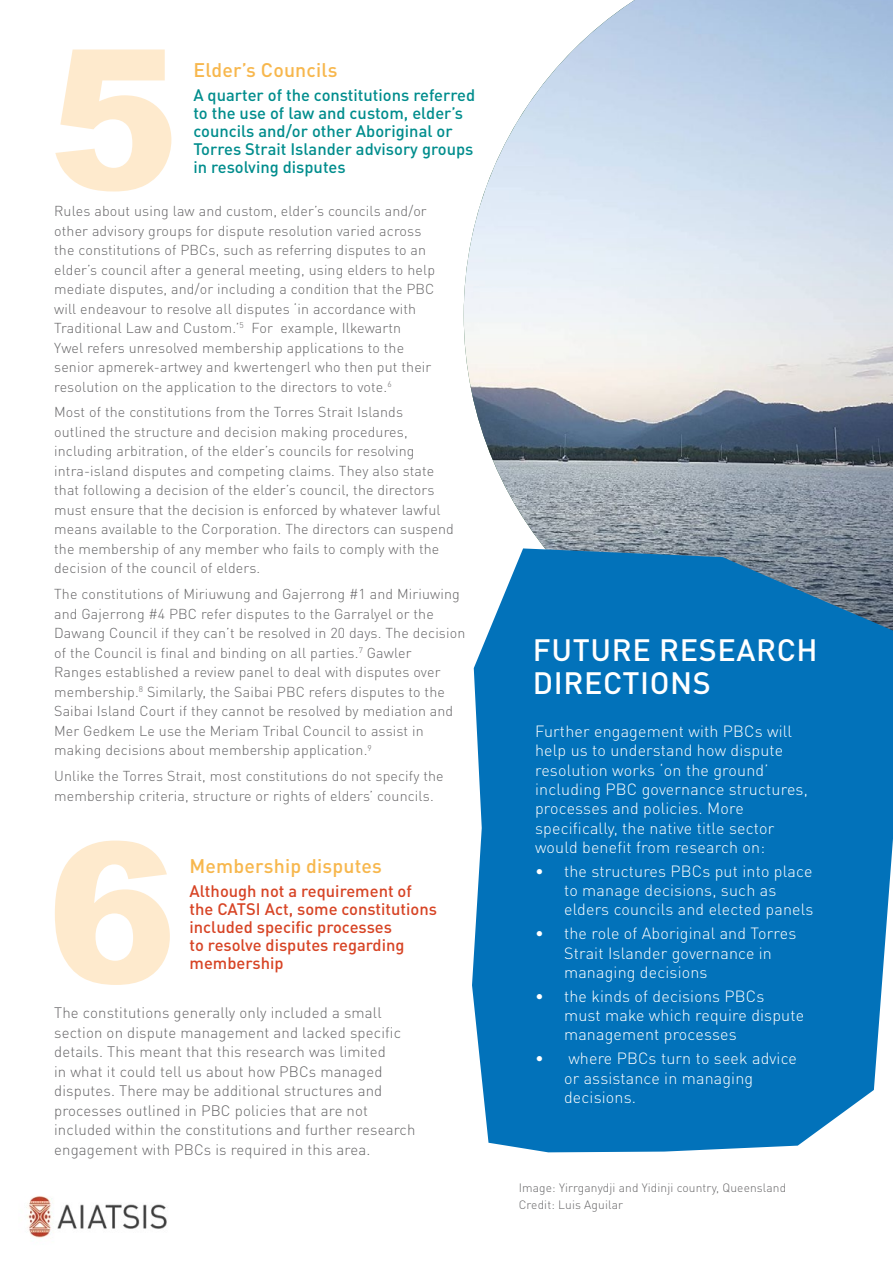
<style>
.page{position:relative;width:893px;height:1263px;background:#fff}
.page>*{position:absolute;margin:0;border:0;box-sizing:border-box;transform-origin:0 0}
.t1{font:900 195px "Arial";color:#feeacd}
.Head_1{font:500 30.6px/32.2px "DINOT";letter-spacing:.02em;color:#fff}
.Head_1-2{font:500 19.5px "DINOT";letter-spacing:.01em;color:#f7b74d}
.Head_2{font:500 16.5px/18px "DINOT";color:#008d8d}
.Head_2-2{font:500 16.5px/18px "DINOT";color:#d74425}
.Body_2{font:300 16.05px/19.4px "DINOT";letter-spacing:.01em;color:#fff}
.Body{font:300 15px/19.5px "DINOT";letter-spacing:.01em;color:#676668}
.Body-2{font:300 14.25px/19.5px "DINOT";letter-spacing:.01em;color:#676668}
.Body_2-2{font:300 12px/16.5px "DINOT";letter-spacing:.01em;color:#676668}
</style>
<div class="page">
<img style="left:27px;top:1196px;width:140px;height:42px">
<img style="left:464px;top:0;width:429px;height:548px">
<svg style="left:472px;top:548px;width:421px;height:604px;background:#1279bb"></svg>
<p class="t1" style="left:49px;top:-22px;width:132px">5</p>
<p class="Head_1-2" style="left:193px;top:57px;width:146px">Elder’s Councils</p>
<p class="Head_2" style="left:193px;top:86px;width:283px">A quarter of the constitutions referred to the use of law and custom, elder’s councils and/or other Aboriginal or Torres Strait Islander advisory groups</p>
<p class="Head_2" style="left:193px;top:158px;width:154px">in resolving disputes</p>
<p class="Body-2" style="left:54px;top:201px;width:382px">Rules about using law and custom, elder’s councils and/or other advisory groups for dispute resolution varied across the constitutions of PBCs, such as referring disputes to an elder’s council after a general meeting, using elders to help mediate disputes, and/or including a condition that the PBC will endeavour to resolve all disputes ‘in accordance with Traditional Law and Custom.’<sup>5</sup> For example, Ilkewartn<br>Ywel refers unresolved membership applications to the senior apmerek-artwey and kwertengerl who then put their resolution on the application to the directors to vote.<sup>6</sup></p>
<p class="Body-2" style="left:54px;top:402px;width:401px">Most of the constitutions from the Torres Strait Islands outlined the structure and decision making procedures, including arbitration, of the elder’s councils for resolving intra-island disputes and competing claims. They also state that following a decision of the elder’s council, the directors must ensure that the decision is enforced by whatever lawful means available to the Corporation. The directors can suspend the membership of any member who fails to comply with the decision of the council of elders.</p>
<p class="Body-2" style="left:54px;top:584px;width:413px">The constitutions of Miriuwung and Gajerrong #1 and Miriuwing and Gajerrong #4 PBC refer disputes to the Garralyel or the Dawang Council if they can’t be resolved in 20 days. The decision of the Council is final and binding on all parties.<sup>7</sup> Gawler<br>Ranges established a review panel to deal with disputes over membership.<sup>8</sup> Similarly, the Saibai PBC refers disputes to the Saibai Island Court if they cannot be resolved by mediation and Mer Gedkem Le use the Meriam Tribal Council to assist in making decisions about membership application.<sup>9</sup></p>
<p class="Body-2" style="left:54px;top:766px;width:391px">Unlike the Torres Strait, most constitutions do not specify the membership criteria, structure or rights of elders’ councils.</p>
<p class="t1" style="left:47px;top:771px;width:132px">6</p>
<p class="Head_1-2" style="left:190px;top:853px;width:194px">Membership disputes</p>
<p class="Head_2-2" style="left:190px;top:882px;width:249px">Although not a requirement of the CATSI Act, some constitutions included specific processes<br>to resolve disputes regarding</p>
<p class="Head_2-2" style="left:190px;top:954px;width:96px">membership</p>
<p class="Body" style="left:54px;top:1003px;width:363px">The constitutions generally only included a small section on dispute management and lacked specific details. This meant that this research was limited<br>in what it could tell us about how PBCs managed disputes. There may be additional structures and processes outlined in PBC policies that are not included within the constitutions and further research engagement with PBCs is required in this area.</p>
<p class="Head_1" style="left:533px;top:633px;width:286px">FUTURE RESEARCH<br>DIRECTIONS</p>
<p class="Body_2" style="left:535px;top:721px;width:274px">Further engagement with PBCs will help us to understand how dispute resolution works ‘on the ground’ including PBC governance structures, processes and policies. More specifically, the native title sector would benefit from research on:</p>
<p class="Body_2" style="left:564px;top:861px;width:251px;text-indent:-29px">• the structures PBCs put into place to manage decisions, such as elders councils and elected panels</p>
<p class="Body_2" style="left:564px;top:924px;width:234px;text-indent:-29px">• the role of Aboriginal and Torres<br>Strait Islander governance in managing decisions</p>
<p class="Body_2" style="left:564px;top:986px;width:242px;text-indent:-29px">• the kinds of decisions PBCs must make which require dispute management processes</p>
<p class="Body_2" style="left:564px;top:1049px;width:234px;text-indent:-29px">• where PBCs turn to seek advice or assistance in managing decisions.</p>
<p class="Body_2-2" style="left:519px;top:1180px;width:269px">Image: Yirrganydji and Yidinji country, Queensland<br>Credit: Luis Aguilar</p>
</div>
